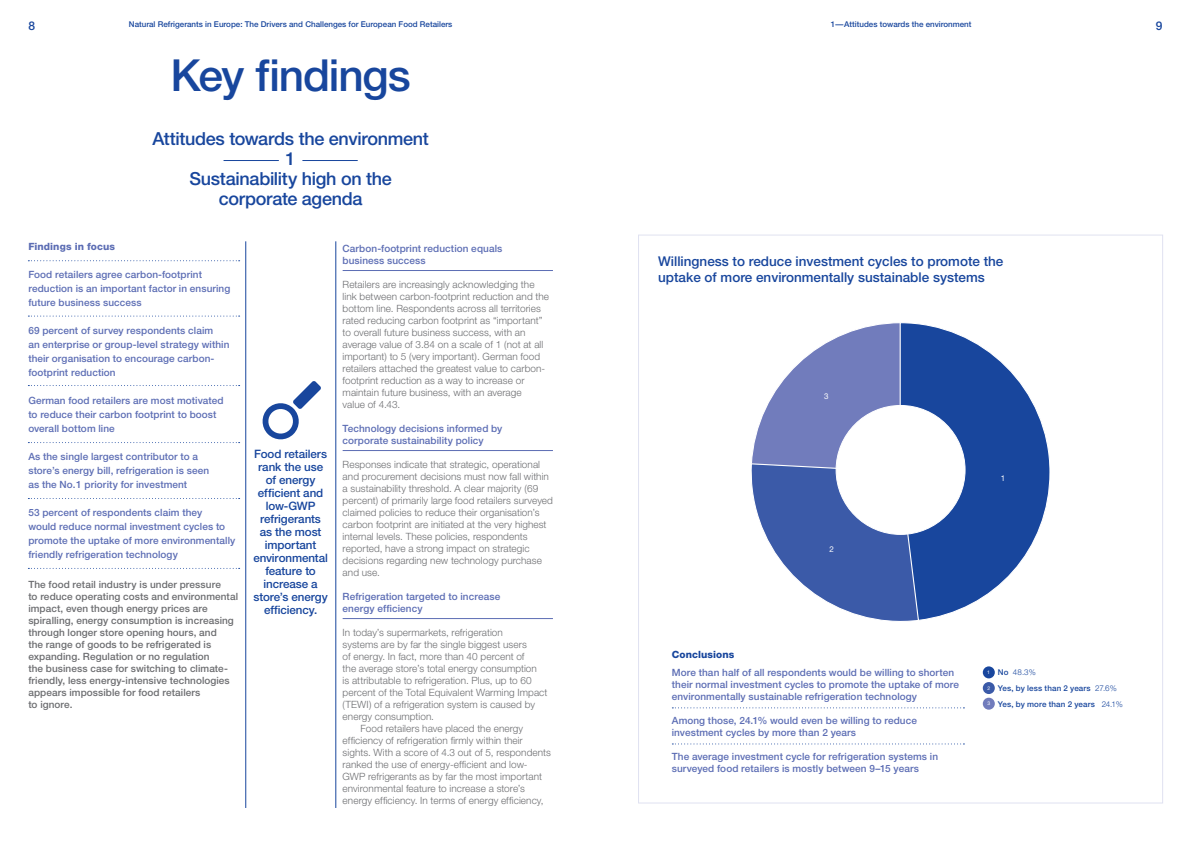
<style>
.page{position:relative;width:1191px;height:842px;background:#fff}
.page>*{position:absolute;margin:0;border:0;box-sizing:border-box;transform-origin:0 0}
.t1{font:500 44.2px "Helvetica Neue";letter-spacing:-.03em;color:#18469d}
.t2{font:500 18px/20px "Helvetica Neue";letter-spacing:-.02em;color:#18469d;text-align:center}
.t3{font:500 13.5px/16.2px "Helvetica Neue";color:#18469d}
.t4{font:500 12px "Helvetica Neue";color:#18469d}
.t5{font:500 11.6px/13px "Helvetica Neue";letter-spacing:-.01em;color:#18469d;text-align:center}
.t6{font:300 10px/12px "Helvetica Neue";letter-spacing:.005em;color:#6c6d70}
.t7{font:500 10px/14px "Helvetica Neue";letter-spacing:.005em;color:#5c6db4}
.t8{font:500 10px/12px "Helvetica Neue";letter-spacing:.005em;color:#6c6d70}
.t9{font:800 10px "Helvetica Neue";letter-spacing:.005em;color:#5c6db4}
.t10{font:800 10px "Helvetica Neue";letter-spacing:.01em;color:#18469d}
.t11{font:500 8px/16px "Helvetica Neue";color:#18469d}
.t12{font:8px "Helvetica Neue";color:#fff}
.t13{font:5px "Helvetica Neue";color:#fff}
.s1{font-weight:300}
</style>
<div class="page">
<hr style="left:343px;top:270px;width:210px;height:1px;background:#5c6db4">
<hr style="left:343px;top:450px;width:210px;height:1px;background:#5c6db4">
<hr style="left:343px;top:618px;width:210px;height:1px;background:#5c6db4">
<hr style="left:245px;top:241px;width:1px;height:567px;background:#18469d">
<hr style="left:335px;top:241px;width:1px;height:567px;background:#18469d">
<svg style="left:28px;top:260px;width:212px;height:1px"></svg>
<svg style="left:28px;top:316px;width:212px;height:1px"></svg>
<svg style="left:28px;top:385px;width:212px;height:1px"></svg>
<svg style="left:28px;top:442px;width:212px;height:1px"></svg>
<svg style="left:28px;top:498px;width:212px;height:1px"></svg>
<svg style="left:28px;top:568px;width:212px;height:1px"></svg>
<hr style="left:302px;top:160px;width:56px;height:1px;background:#18469d">
<hr style="left:223px;top:160px;width:56px;height:1px;background:#18469d">
<div style="left:982px;top:666px;width:12px;height:12px;background:#18469d;border-radius:50%"></div>
<div style="left:982px;top:682px;width:12px;height:12px;background:#3b5aa8;border-radius:50%"></div>
<div style="left:982px;top:698px;width:12px;height:12px;background:#717cbc;border-radius:50%"></div>
<svg style="left:751px;top:323px;width:148px;height:299px"></svg>
<svg style="left:899px;top:322px;width:151px;height:299px"></svg>
<svg style="left:672px;top:707px;width:292px;height:1px"></svg>
<svg style="left:672px;top:743px;width:292px;height:1px"></svg>
<svg style="left:262px;top:381px;width:59px;height:59px"></svg>
<div style="left:836px;top:405px;width:129px;height:129px;background:#fff;border-radius:50%"></div>
<p class="t11" style="left:129px;top:16px;width:325px">Natural Refrigerants in Europe: The Drivers and Challenges for European Food Retailers</p>
<p class="t11" style="left:831px;top:16px;width:142px">1—Attitudes towards the environment</p>
<p class="t4" style="left:28px;top:18px;width:8px">8</p>
<p class="t4" style="left:1156px;top:18px;width:8px">9</p>
<h1 class="t1" style="left:170px;top:49px;width:242px">Key findings</h1>
<h2 class="t2" style="left:152px;top:128px;width:278px">Attitudes towards the environment<br>1<br>Sustainability high on the corporate agenda</h2>
<p class="t9" style="left:28px;top:240px;width:88px">Findings in focus</p>
<p class="t7" style="left:28px;top:267px;width:203px">Food retailers agree carbon-footprint reduction is an important factor in ensuring future business success</p>
<p class="t7" style="left:28px;top:323px;width:202px">69 percent of survey respondents claim<br>an enterprise or group-level strategy within their organisation to encourage carbon&shy;footprint reduction</p>
<p class="t7" style="left:28px;top:393px;width:197px">German food retailers are most motivated to reduce their carbon footprint to boost overall bottom line</p>
<p class="t7" style="left:28px;top:449px;width:182px">As the single largest contributor to a store’s energy bill, refrigeration is seen as the No.1 priority for investment</p>
<p class="t7" style="left:28px;top:505px;width:208px">53 percent of respondents claim they<br>would reduce normal investment cycles to promote the uptake of more environmentally friendly refrigeration technology</p>
<p class="t8" style="left:28px;top:578px;width:211px">The food retail industry is under pressure<br>to reduce operating costs and environmental impact, even though energy prices are spiralling, energy consumption is increasing through longer store opening hours, and<br>the range of goods to be refrigerated is expanding. Regulation or no regulation<br>the business case for switching to climate&shy;friendly, less energy-intensive technologies appears impossible for food retailers<br>to ignore.</p>
<p class="t5" style="left:253px;top:447px;width:76px">Food retailers rank the use of energy efficient and low-GWP refrigerants as the most important environmental feature to increase a store’s energy efficiency.</p>
<p class="t7" style="left:343px;top:242px;width:161px;line-height:12px">Carbon-footprint reduction equals business success</p>
<p class="t6" style="left:343px;top:278px;width:208px">Retailers are increasingly acknowledging the link between carbon-footprint reduction and the bottom line. Respondents across all territories rated reducing carbon footprint as “important” to overall future business success, with an average value of 3.84 on a scale of 1 (not at all important) to 5 (very important). German food retailers attached the greatest value to carbon&shy;footprint reduction as a way to increase or maintain future business, with an average<br>value of 4.43.</p>
<p class="t7" style="left:343px;top:422px;width:161px;line-height:12px">Technology decisions informed by corporate sustainability policy</p>
<p class="t6" style="left:343px;top:458px;width:212px">Responses indicate that strategic, operational and procurement decisions must now fall within a sustainability threshold. A clear majority (69 percent) of primarily large food retailers surveyed claimed policies to reduce their organisation’s carbon footprint are initiated at the very highest internal levels. These policies, respondents reported, have a strong impact on strategic decisions regarding new technology purchase and use.</p>
<p class="t7" style="left:343px;top:590px;width:159px;line-height:12px">Refrigeration targeted to increase energy efficiency</p>
<p class="t6" style="left:343px;top:626px;width:162px">In today’s supermarkets, refrigeration</p>
<p class="t6" style="left:343px;top:638px;width:186px">systems are by far the single biggest users</p>
<p class="t6" style="left:343px;top:650px;width:183px">of energy. In fact, more than 40 percent of</p>
<p class="t6" style="left:343px;top:662px;width:196px">the average store’s total energy consumption</p>
<p class="t6" style="left:343px;top:674px;width:191px">is attributable to refrigeration. Plus, up to 60</p>
<p class="t6" style="left:343px;top:686px;width:206px">percent of the Total Equivalent Warming Impact</p>
<p class="t6" style="left:343px;top:698px;width:194px">(TEWI) of a refrigeration system is caused by</p>
<p class="t6" style="left:343px;top:710px;width:93px">energy consumption.</p>
<p class="t6" style="left:361px;top:722px;width:164px">Food retailers have placed the energy</p>
<p class="t6" style="left:343px;top:734px;width:182px">efficiency of refrigeration firmly within their</p>
<p class="t6" style="left:343px;top:746px;width:210px">sights. With a score of 4.3 out of 5, respondents</p>
<p class="t6" style="left:343px;top:758px;width:186px">ranked the use of energy-efficient and low-</p>
<p class="t6" style="left:343px;top:770px;width:201px">GWP refrigerants as by far the most important</p>
<p class="t6" style="left:343px;top:782px;width:184px">environmental feature to increase a store’s</p>
<p class="t6" style="left:343px;top:794px;width:202px">energy efficiency. In terms of energy efficiency,</p>
<h3 class="t3" style="left:658px;top:253px;width:347px">Willingness to reduce investment cycles to promote the uptake of more environmentally sustainable systems</h3>
<p class="t12" style="left:824px;top:391px;width:6px">3</p>
<p class="t12" style="left:829px;top:544px;width:6px">2</p>
<p class="t12" style="left:1001px;top:473px;width:6px">1</p>
<p class="t10" style="left:672px;top:648px;width:64px">Conclusions</p>
<p class="t7" style="left:672px;top:666px;width:289px;line-height:12px">More than half of all respondents would be willing to shorten their normal investment cycles to promote the uptake of more environmentally sustainable refrigeration technology</p>
<p class="t7" style="left:672px;top:714px;width:247px;line-height:12px">Among those, 24.1% would even be willing to reduce investment cycles by more than 2 years</p>
<p class="t7" style="left:672px;top:750px;width:268px;line-height:12px">The average investment cycle for refrigeration systems in surveyed food retailers is mostly between 9–15 years</p>
<p class="t11" style="left:998px;top:664px;width:126px">No <span class="s1">48.3%<br></span>Yes, by less than 2 years <span class="s1">27.6%<br></span>Yes, by more than 2 years <span class="s1">24.1%</span></p>
<p class="t13" style="left:987px;top:669px;width:4px">1</p>
<p class="t13" style="left:987px;top:685px;width:4px">2</p>
<p class="t13" style="left:987px;top:700px;width:4px">3</p>
</div>
